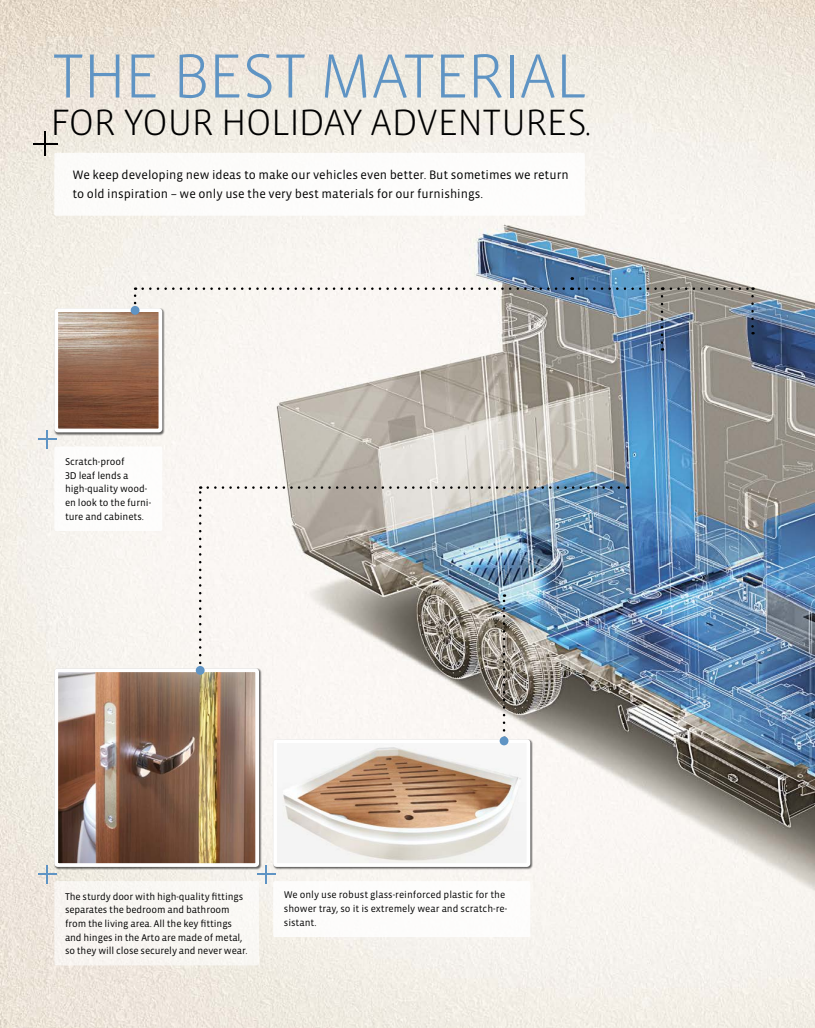
<style>
.page{position:relative;width:815px;height:1028px;background:#fff}
.page>*{position:absolute;margin:0;border:0;box-sizing:border-box;transform-origin:0 0}
.t1{font:300 63.75px "Vista Sans Tab OT";color:#5f94c4}
.t2{font:300 37.5px "Vista Sans Tab OT";letter-spacing:-.02em;color:#000}
.t3{font:12.5px/18.1px "Vista Sans Tab OT";color:#000}
.t4{font:10px/13.6px "Vista Sans Tab OT";letter-spacing:-.01em;color:#000}
</style>
<div class="page">
<img style="left:0;top:0;width:815px;height:1028px">
<div style="left:272px;top:739px;width:261px;height:131px;background:#000;opacity:.6"></div>
<img style="left:278px;top:744px;width:247px;height:118px">
<div style="left:273px;top:739px;width:257px;height:128px;border:4px solid #fff;border-radius:2px"></div>
<div style="left:54px;top:668px;width:207px;height:202px;background:#000;opacity:.6"></div>
<img style="left:59px;top:673px;width:195px;height:189px">
<div style="left:54px;top:668px;width:205px;height:199px;border:4px solid #fff;border-radius:2px"></div>
<div style="left:54px;top:308px;width:111px;height:127px;background:#000;opacity:.6"></div>
<img style="left:59px;top:313px;width:98px;height:114px">
<div style="left:54px;top:308px;width:108px;height:124px;border:4px solid #fff;border-radius:2px"></div>
<div style="left:54px;top:153px;width:531px;height:63px;background:#fff;border-radius:2px"></div>
<div style="left:54px;top:881px;width:205px;height:84px;background:#f9f7f3;border-radius:2px"></div>
<div style="left:54px;top:446px;width:108px;height:85px;background:#fff;border-radius:2px"></div>
<div style="left:273px;top:881px;width:257px;height:56px;background:#fff;border-radius:2px"></div>
<svg style="left:38px;top:865px;width:18px;height:18px"></svg>
<svg style="left:257px;top:865px;width:18px;height:18px"></svg>
<svg style="left:38px;top:430px;width:18px;height:18px"></svg>
<svg style="left:199px;top:486px;width:2px;height:177px"></svg>
<svg style="left:208px;top:486px;width:420px;height:3px"></svg>
<div style="left:196px;top:666px;width:9px;height:9px;background:#5f94c4;border-radius:50%"></div>
<svg style="left:503px;top:594px;width:2px;height:136px"></svg>
<div style="left:500px;top:736px;width:8px;height:9px;background:#5f94c4;border-radius:50%"></div>
<svg style="left:134px;top:287px;width:2px;height:16px"></svg>
<svg style="left:751px;top:296px;width:3px;height:38px"></svg>
<div style="left:131px;top:306px;width:9px;height:9px;background:#5f94c4;border-radius:50%"></div>
<svg style="left:661px;top:296px;width:2px;height:55px"></svg>
<svg style="left:143px;top:277px;width:611px;height:13px"></svg>
<hr style="left:44px;top:131px;width:2px;height:25px;background:#000">
<hr style="left:33px;top:143px;width:25px;height:2px;background:#000">
<h1 class="t1" style="left:53px;top:43px;width:153px">THE BEST</h1>
<h1 class="t1" style="left:319px;top:43px;width:85px">MATERIA</h1>
<h1 class="t1" style="left:555px;top:43px;width:33px">L</h1>
<h2 class="t2" style="left:50px;top:103px;width:543px">FOR YOUR H OLI DAY ADVENTURES.</h2>
<p class="t3" style="left:72px;top:166px;width:498px">We keep developing new ideas to make our vehicles even better. But sometimes we return to old inspiration – we only use the very best materials for our furnishings.</p>
<p class="t4" style="left:65px;top:455px;width:88px">Scratch-proof<br>3D leaf lends a high-quality wood&shy;en look to the furni&shy;ture and cabinets.</p>
<p class="t4" style="left:65px;top:889px;width:184px">The sturdy door with high-quality fittings separates the bedroom and bathroom from the living area. All the key fittings and hinges in the Arto are made of metal, so they will close securely and never wear.</p>
<p class="t4" style="left:284px;top:888px;width:225px">We only use robust glass-reinforced plastic for the shower tray, so it is extremely wear and scratch-re&shy;sistant.</p>
</div>
